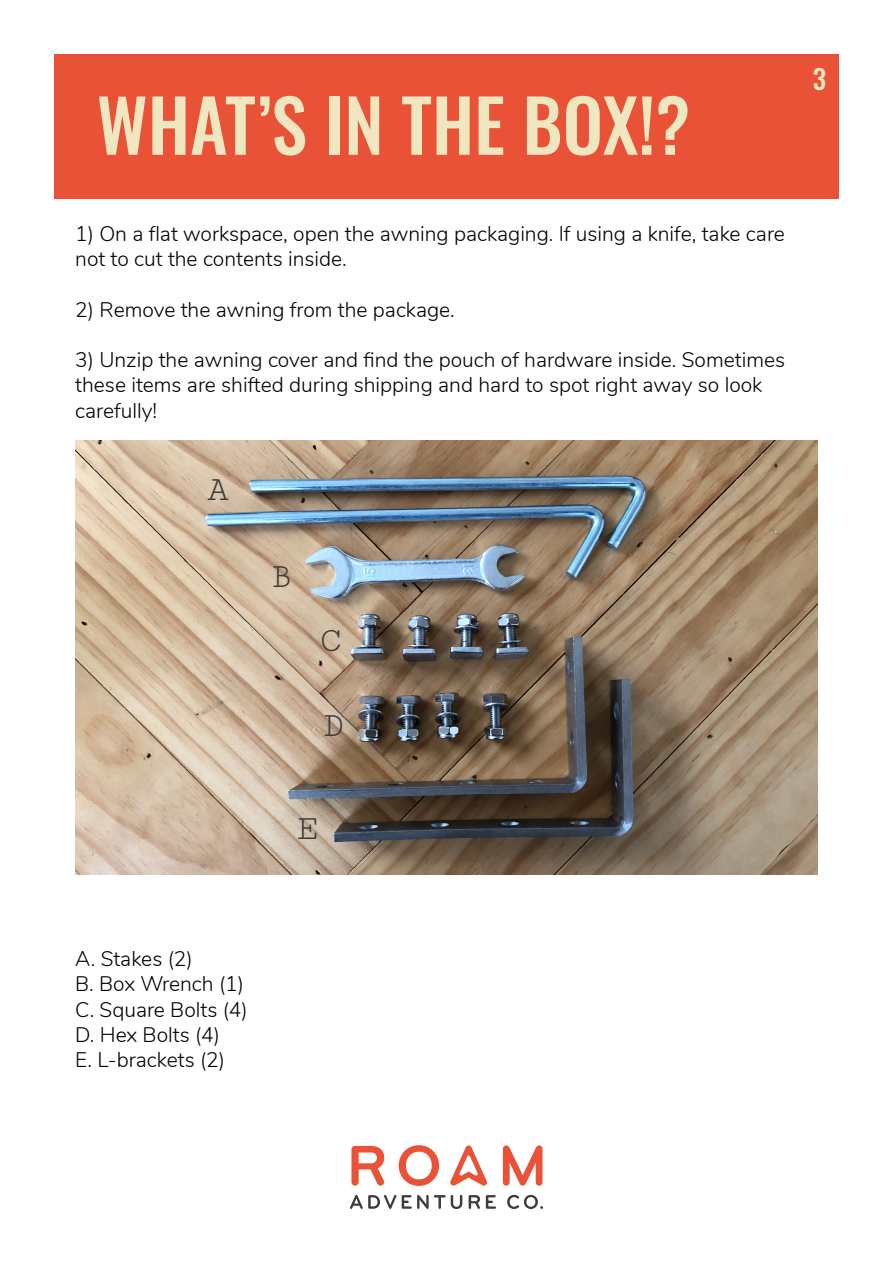
<style>
.page{position:relative;width:893px;height:1263px;background:#fff}
.page>*{position:absolute;margin:0;border:0;box-sizing:border-box;transform-origin:0 0}
.t1{font:500 72px "Oswald";color:#f0e6bf}
.t2{font:36px "Cutive Mono";color:#3c3c3b}
.t3{font:500 27px "Oswald";color:#f0e6bf}
.t4{font:300 21px/25.2px "Nunito";color:#000}
</style>
<div class="page">
<img style="left:75px;top:441px;width:743px;height:434px">
<div style="left:54px;top:54px;width:785px;height:145px;background:#ea5237"></div>
<svg style="left:350px;top:1195px;width:46px;height:14px"></svg>
<svg style="left:402px;top:1195px;width:60px;height:14px"></svg>
<svg style="left:469px;top:1195px;width:11px;height:14px"></svg>
<svg style="left:486px;top:1195px;width:10px;height:14px"></svg>
<svg style="left:507px;top:1195px;width:36px;height:14px"></svg>
<svg style="left:351px;top:1146px;width:33px;height:40px"></svg>
<svg style="left:399px;top:1145px;width:40px;height:41px"></svg>
<svg style="left:503px;top:1145px;width:39px;height:41px"></svg>
<svg style="left:450px;top:1145px;width:37px;height:41px"></svg>
<h1 class="t1" style="left:97px;top:88px;width:595px">WHAT’S IN THE BOX!?</h1>
<p class="t4" style="left:75px;top:220px;width:711px">1) On a flat workspace, open the awning packaging. If using a knife, take care not to cut the contents inside.</p>
<p class="t4" style="left:75px;top:296px;width:381px">2) Remove the awning from the package.</p>
<p class="t4" style="left:75px;top:346px;width:711px">3) Unzip the awning cover and find the pouch of hardware inside. Sometimes these items are shifted during shipping and hard to spot right away so look carefully!</p>
<h2 class="t2" style="left:207px;top:470px;width:23px">A</h2>
<h2 class="t2" style="left:270px;top:557px;width:23px">B</h2>
<h2 class="t2" style="left:320px;top:621px;width:23px">C</h2>
<h2 class="t2" style="left:323px;top:706px;width:23px">D</h2>
<p class="t3" style="left:813px;top:65px;width:15px">3</p>
<h2 class="t2" style="left:297px;top:809px;width:23px">E</h2>
<p class="t4" style="left:75px;top:945px;width:174px">A. Stakes (2)<br>B. Box Wrench (1)<br>C. Square Bolts (4)<br>D. Hex Bolts (4)<br>E. L-brackets (2)</p>
</div>
